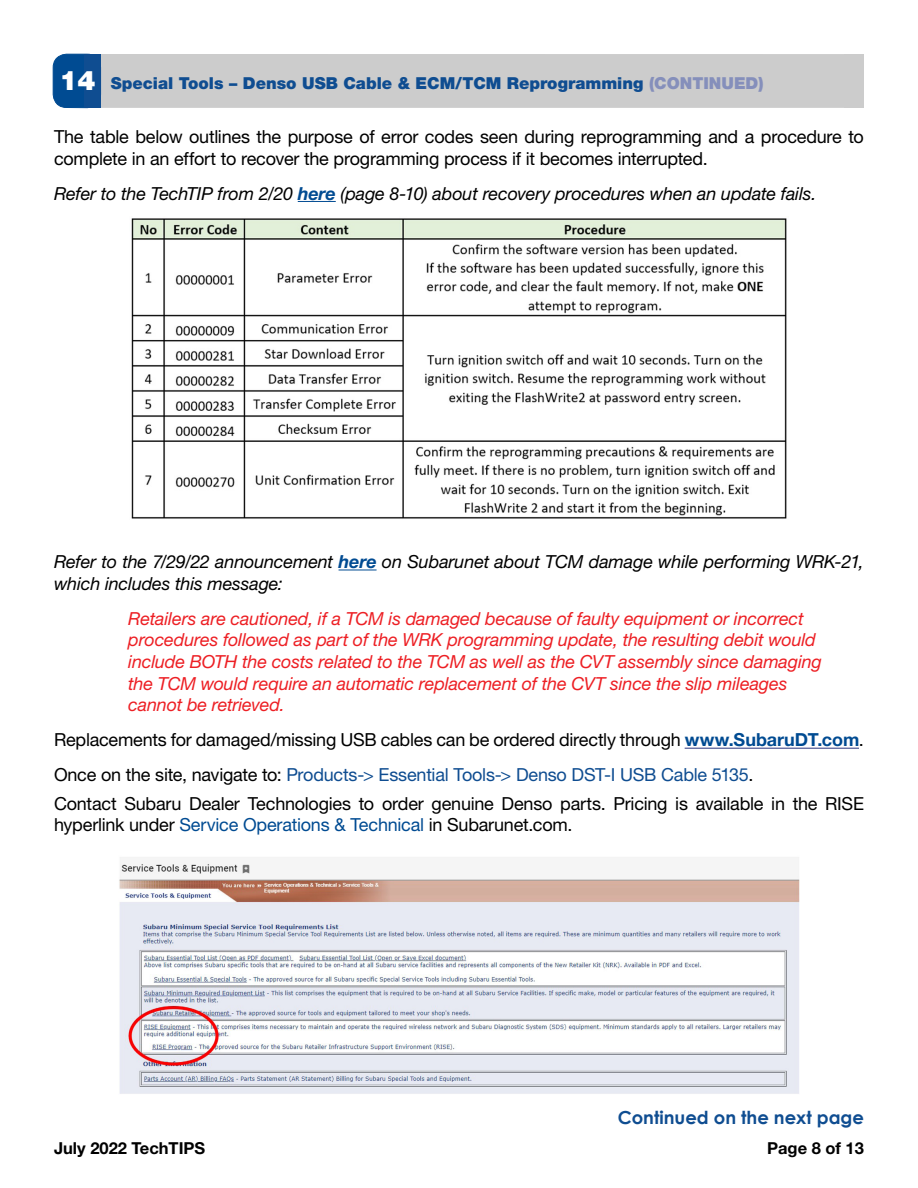
<style>
.page{position:relative;width:918px;height:1188px;background:#fff}
.page>*{position:absolute;margin:0;border:0;box-sizing:border-box;transform-origin:0 0}
.t1{font:18px/21.6px "Helvetica Neue LT Std";letter-spacing:-.015em;color:#000}
.t2{font:italic 18px/21.6px "Helvetica Neue LT Std";letter-spacing:-.01em;color:#ed1f24}
.t3{font:italic 18px/21.6px "Helvetica Neue LT Std";letter-spacing:-.01em;color:#000}
.t4{font:700 18px "Century Gothic";color:#0f4d91}
.t5{font:900 16.5px "Helvetica Neue LT Std";color:#0f4d91}
.t6{font:700 16.5px "Helvetica Neue LT Std";color:#000}
.s1{font-size:27px;color:#fff}
.s2{color:#858fbb}
.s3{font-weight:700;color:#004b92}
.s4{color:#0f4d91}
.s5{color:#004b92}
</style>
<div class="page">
<hr style="left:298px;top:201px;width:38px;height:1px;background:#004b92">
<hr style="left:339px;top:570px;width:38px;height:1px;background:#004b92">
<hr style="left:685px;top:748px;width:174px;height:1px;background:#29337c">
<div style="left:53px;top:54px;width:811px;height:54px;background:#ccc;border-radius:14px"></div>
<div style="left:845px;top:54px;width:19px;height:54px;background:#ccc"></div>
<div style="left:53px;top:54px;width:48px;height:54px;background:#004b92;border-radius:14px"></div>
<div style="left:53px;top:54px;width:48px;height:54px;border:1px solid #004b92;border-radius:14px"></div>
<div style="left:84px;top:54px;width:17px;height:54px;background:#0f4d91"></div>
<img style="left:131px;top:218px;width:656px;height:301px">
<img style="left:119px;top:857px;width:681px;height:237px">
<p class="t5" style="left:59px;top:73px;width:706px"><span class="s1">14</span> Special Tools – Denso USB Cable &amp; ECM/TCM Reprogramming <span class="s2">(CONTINUED)</span></p>
<p class="t1" style="left:54px;top:125px;width:811px">The table below outlines the purpose of error codes seen during reprogramming and a procedure to complete in an effort to recover the programming process if it becomes interrupted.</p>
<p class="t3" style="left:54px;top:182px;width:764px">Refer to the TechTIP from 2/20 <span class="s3">here</span> (page 8-10) about recovery procedures when an update fails.</p>
<p class="t3" style="left:54px;top:551px;width:811px">Refer to the 7/29/22 announcement <span class="s3">here</span> on Subarunet about TCM damage while performing WRK-21, which includes this message:</p>
<p class="t2" style="left:128px;top:607px;width:695px">Retailers are cautioned, if a TCM is damaged because of faulty equipment or incorrect procedures followed as part of the WRK programming update, the resulting debit would include BOTH the costs related to the TCM as well as the CVT assembly since damaging the TCM would require an automatic replacement of the CVT since the slip mileages cannot be retrieved.</p>
<p class="t1" style="left:54px;top:722px;width:811px;line-height:35.1px">Replacements for damaged/missing USB cables can be ordered directly through <span class="s3">www.SubaruDT.com</span>.<br>Once on the site, navigate to: <span class="s4">Products-&gt; Essential Tools-&gt; Denso DST-I USB Cable 5135</span>.</p>
<p class="t1" style="left:54px;top:792px;width:812px">Contact Subaru Dealer Technologies to order genuine Denso parts. Pricing is available in the RISE hyperlink under <span class="s5">Service Operations &amp; Technical</span> in Subarunet.com.</p>
<p class="t4" style="left:618px;top:1104px;width:248px">Continued on the next page</p>
<p class="t6" style="left:54px;top:1138px;width:153px">July 2022 TechTIPS</p>
<p class="t6" style="left:767px;top:1138px;width:98px">Page 8 of 13</p>
</div>
